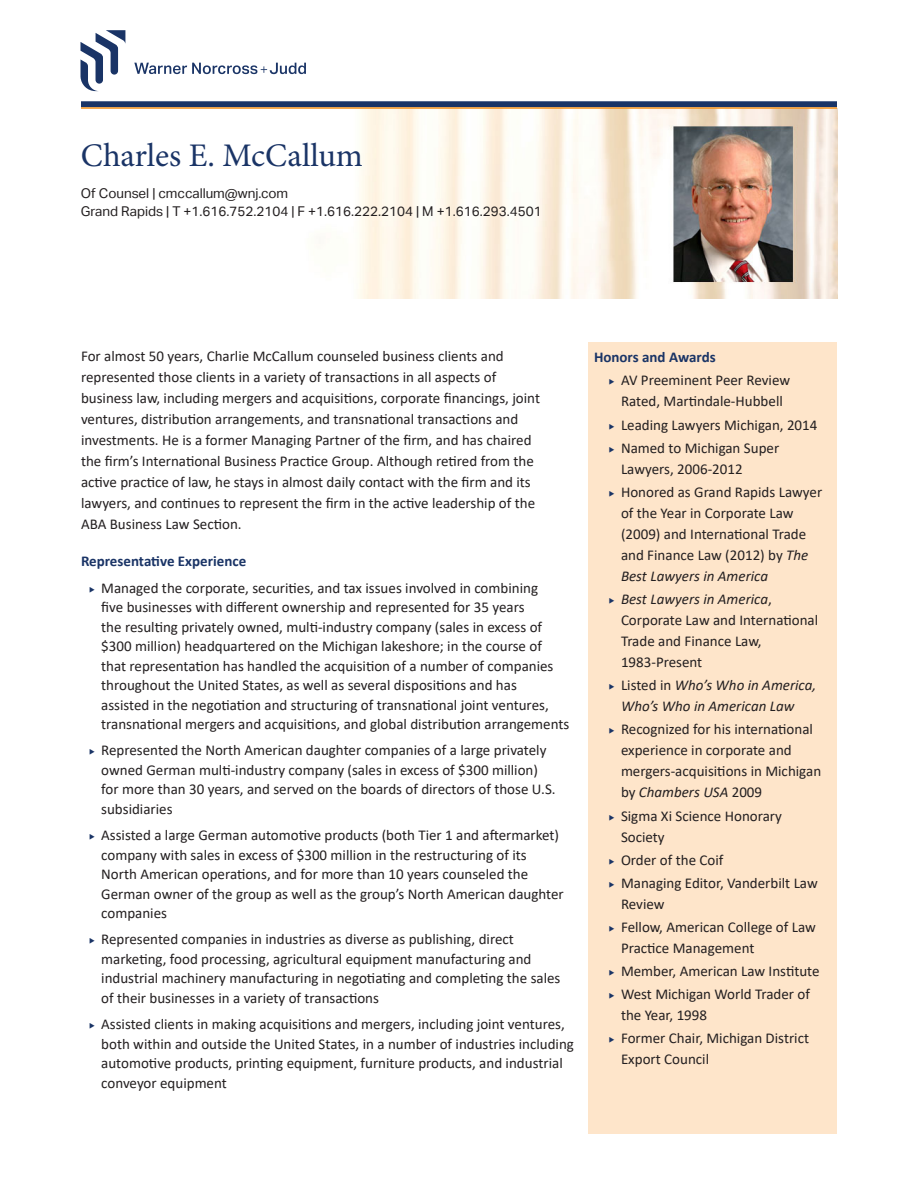
<style>
.page{position:relative;width:918px;height:1188px;background:#fff}
.page>*{position:absolute;margin:0;border:0;box-sizing:border-box;transform-origin:0 0}
.Attorney_Name_Large{font:33px "Minion Pro";color:#1a3466}
.Intro_paragraph_text{font:15px/21px "Calibri";color:#231f20}
.t1{font:italic 15px/21px "Calibri";color:#231f20}
.Headline{font:700 15px "Calibri";color:#1a3466}
.Sidebar_Headline{font:700 15px "Calibri";color:#1a3466}
.Atty_info-ph_____e-m{font:13.5px "Aktiv Grotesk";color:#231f20}
.s1{font-style:italic}
.s2{font-style:normal}
</style>
<div class="page">
<img style="left:357px;top:109px;width:480px;height:189px">
<div style="left:589px;top:343px;width:248px;height:791px;background:#fee5ca"></div>
<div style="left:81px;top:101px;width:756px;height:6px;background:#1a3466"></div>
<hr style="left:81px;top:107px;width:756px;height:2px;background:#f7931d">
<svg style="left:134px;top:63px;width:172px;height:11px"></svg>
<svg style="left:81px;top:30px;width:44px;height:61px"></svg>
<p class="Attorney_Name_Large" style="left:81px;top:134px;width:284px">Charles E. McCallum</p>
<p class="Atty_info-ph_____e-m" style="left:81px;top:185px;width:209px">Of Counsel | cmccallum@wnj.com</p>
<p class="Atty_info-ph_____e-m" style="left:81px;top:203px;width:462px">Grand Rapids | T +1.616.752.2104 | F +1.616.222.2104 | M +1.616.293.4501</p>
<p class="Intro_paragraph_text" style="left:81px;top:345px;width:461px">For almost 50 years, Charlie McCallum counseled business clients and represented those clients in a variety of transactions in all aspects of business law, including mergers and acquisitions, corporate financings, joint ventures, distribution arrangements, and transnational transactions and investments. He is a former Managing Partner of the firm, and has chaired the firm’s International Business Practice Group. Although retired from the active practice of law, he stays in almost daily contact with the firm and its lawyers, and continues to represent the firm in the active leadership of the ABA Business Law Section.</p>
<p class="Headline" style="left:81px;top:551px;width:167px">Representative Experience</p>
<p class="Intro_paragraph_text" style="left:101px;top:577px;width:470px;line-height:19.5px">Managed the corporate, securities, and tax issues involved in combining<br>five businesses with different ownership and represented for 35 years<br>the resulting privately owned, multi-industry company (sales in excess of $300 million) headquartered on the Michigan lakeshore; in the course of that representation has handled the acquisition of a number of companies throughout the United States, as well as several dispositions and has<br>assisted in the negotiation and structuring of transnational joint ventures, transnational mergers and acquisitions, and global distribution arrangements</p>
<p class="Intro_paragraph_text" style="left:101px;top:740px;width:456px;line-height:19.5px">Represented the North American daughter companies of a large privately owned German multi-industry company (sales in excess of $300 million) for more than 30 years, and served on the boards of directors of those U.S. subsidiaries</p>
<p class="Intro_paragraph_text" style="left:101px;top:825px;width:464px;line-height:19.5px">Assisted a large German automotive products (both Tier 1 and aftermarket) company with sales in excess of $300 million in the restructuring of its North American operations, and for more than 10 years counseled the German owner of the group as well as the group’s North American daughter companies</p>
<p class="Intro_paragraph_text" style="left:101px;top:929px;width:461px;line-height:19.5px">Represented companies in industries as diverse as publishing, direct marketing, food processing, agricultural equipment manufacturing and industrial machinery manufacturing in negotiating and completing the sales of their businesses in a variety of transactions</p>
<p class="Intro_paragraph_text" style="left:101px;top:1014px;width:474px;line-height:19.5px">Assisted clients in making acquisitions and mergers, including joint ventures, both within and outside the United States, in a number of industries including automotive products, printing equipment, furniture products, and industrial conveyor equipment</p>
<p class="Sidebar_Headline" style="left:594px;top:347px;width:123px">Honors and Awards</p>
<p class="Intro_paragraph_text" style="left:621px;top:370px;width:171px">AV Preeminent Peer Review<br>Rated, Martindale-Hubbell</p>
<p class="Intro_paragraph_text" style="left:621px;top:414px;width:198px">Leading Lawyers Michigan, 2014</p>
<p class="Intro_paragraph_text" style="left:621px;top:437px;width:160px">Named to Michigan Super<br>Lawyers, 2006-2012</p>
<p class="Intro_paragraph_text" style="left:621px;top:481px;width:203px">Honored as Grand Rapids Lawyer of the Year in Corporate Law (2009) and International Trade and Finance Law (2012) by <span class="s1">The<br>Best Lawyers in America</span></p>
<p class="Intro_paragraph_text" style="left:621px;top:588px;width:199px"><span class="s1">Best Lawyers in America</span>,<br>Corporate Law and International<br>Trade and Finance Law,<br>1983-Present</p>
<p class="t1" style="left:621px;top:674px;width:197px"><span class="s2">Listed in</span> Who’s Who in America,<br>Who’s Who in American Law</p>
<p class="Intro_paragraph_text" style="left:621px;top:719px;width:202px">Recognized for his international experience in corporate and mergers-acquisitions in Michigan by <span class="s1">Chambers USA</span> 2009</p>
<p class="Intro_paragraph_text" style="left:621px;top:805px;width:163px">Sigma Xi Science Honorary<br>Society</p>
<p class="Intro_paragraph_text" style="left:621px;top:849px;width:104px">Order of the Coif</p>
<p class="Intro_paragraph_text" style="left:621px;top:872px;width:198px">Managing Editor, Vanderbilt Law<br>Review</p>
<p class="Intro_paragraph_text" style="left:621px;top:916px;width:196px">Fellow, American College of Law<br>Practice Management</p>
<p class="Intro_paragraph_text" style="left:621px;top:960px;width:200px">Member, American Law Institute</p>
<p class="Intro_paragraph_text" style="left:621px;top:983px;width:191px">West Michigan World Trader of the Year, 1998</p>
<p class="Intro_paragraph_text" style="left:621px;top:1028px;width:190px">Former Chair, Michigan District<br>Export Council</p>
</div>
